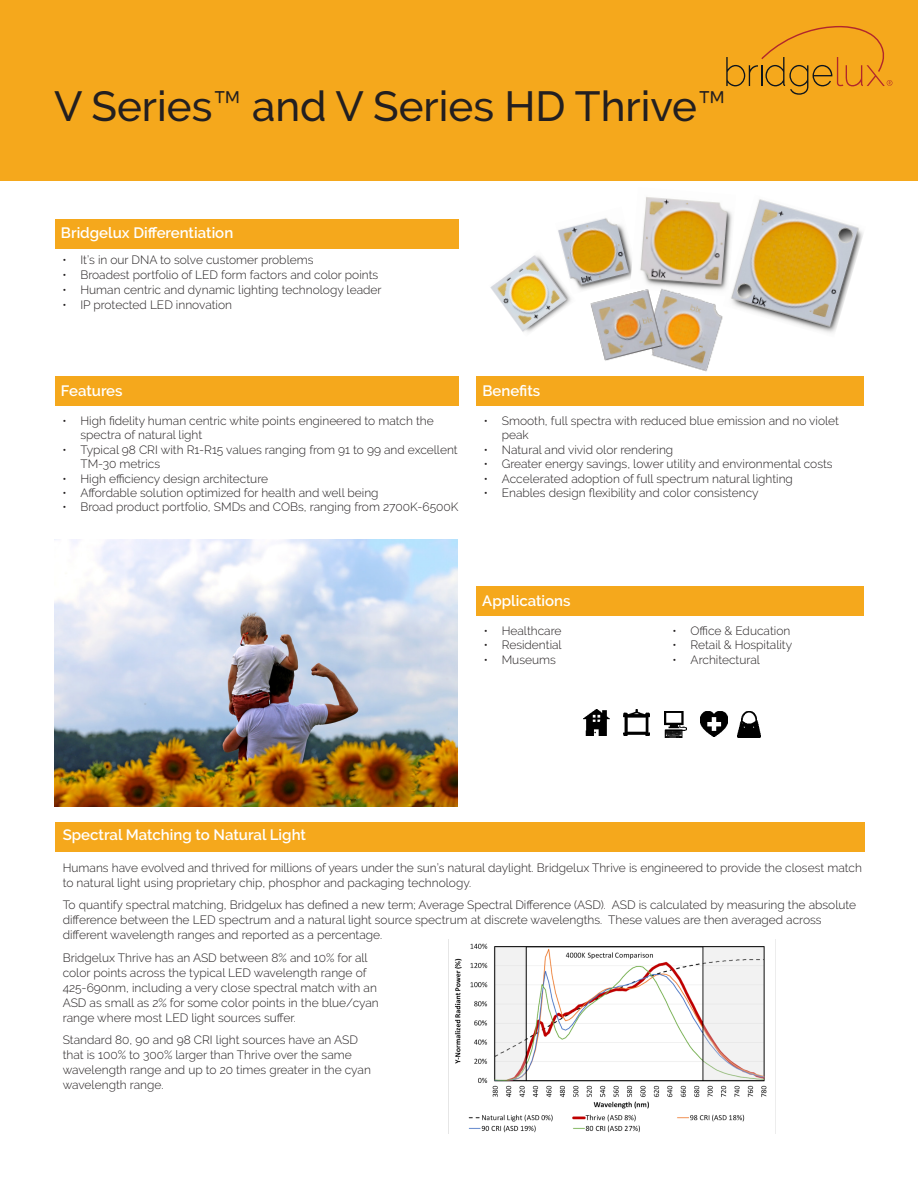
<style>
.page{position:relative;width:918px;height:1188px;background:#fff}
.page>*{position:absolute;margin:0;border:0;box-sizing:border-box;transform-origin:0 0}
.t1{font:500 42px "Raleway";color:#231f20}
.main_text_block{font:600 15px "Raleway";color:#fff}
.main_text_block-2{font:300 12px/15px "Raleway";color:#231f20}
.s1{font-weight:300}
</style>
<div class="page">
<img style="left:735px;top:199px;width:128px;height:134px">
<div style="left:0;top:0;width:918px;height:180px;background:#f5a81c"></div>
<img style="left:55px;top:540px;width:402px;height:266px">
<img style="left:583px;top:709px;width:26px;height:26px">
<div style="left:476px;top:586px;width:388px;height:30px;background:#f5a81c"></div>
<div style="left:55px;top:219px;width:403px;height:30px;background:#f5a81c"></div>
<div style="left:55px;top:376px;width:404px;height:30px;background:#f5a81c"></div>
<div style="left:476px;top:376px;width:388px;height:30px;background:#f5a81c"></div>
<svg style="left:726px;top:26px;width:166px;height:69px"></svg>
<img style="left:738px;top:712px;width:22px;height:25px">
<div style="left:55px;top:822px;width:810px;height:30px;background:#f5a81c"></div>
<img style="left:558px;top:218px;width:72px;height:72px">
<img style="left:624px;top:710px;width:26px;height:25px">
<img style="left:664px;top:712px;width:23px;height:25px">
<img style="left:701px;top:711px;width:27px;height:25px">
<img style="left:630px;top:197px;width:106px;height:99px">
<img style="left:448px;top:939px;width:328px;height:194px">
<img style="left:636px;top:285px;width:99px;height:87px">
<img style="left:589px;top:287px;width:76px;height:76px">
<img style="left:490px;top:249px;width:86px;height:83px">
<p class="t1" style="left:54px;top:82px;width:674px">V Series<span class="s1">™</span> and V Series HD Thrive<span class="s1">™</span></p>
<p class="main_text_block" style="left:61px;top:224px;width:174px">Bridgelux Differentiation</p>
<p class="main_text_block-2" style="left:62px;top:252px;width:253px">• It’s in our DNA to solve customer problems</p>
<p class="main_text_block-2" style="left:62px;top:267px;width:317px">• Broadest portfolio of LED form factors and color points</p>
<p class="main_text_block-2" style="left:62px;top:282px;width:321px">• Human centric and dynamic lighting technology leader</p>
<p class="main_text_block-2" style="left:62px;top:297px;width:171px">• IP protected LED innovation</p>
<p class="main_text_block" style="left:61px;top:382px;width:63px">Features</p>
<p class="main_text_block-2" style="left:80px;top:413px;width:355px;line-height:14.4px;text-indent:-18px">• High fidelity human centric white points engineered to match the spectra of natural light</p>
<p class="main_text_block-2" style="left:80px;top:442px;width:379px;line-height:14.4px;text-indent:-18px">• Typical 98 CRI with R1-R15 values ranging from 91 to 99 and excellent<br>TM-30 metrics</p>
<p class="main_text_block-2" style="left:62px;top:471px;width:207px">• High efficiency design architecture</p>
<p class="main_text_block-2" style="left:62px;top:485px;width:318px">• Affordable solution optimized for health and well being</p>
<p class="main_text_block-2" style="left:62px;top:500px;width:398px">• Broad product portfolio, SMDs and COBs, ranging from 2700K-6500K</p>
<p class="main_text_block" style="left:482px;top:382px;width:59px">Benefits</p>
<p class="main_text_block-2" style="left:502px;top:414px;width:339px;line-height:14.4px;text-indent:-18px">• Smooth, full spectra with reduced blue emission and no violet peak</p>
<p class="main_text_block-2" style="left:484px;top:442px;width:191px">• Natural and vivid olor rendering</p>
<p class="main_text_block-2" style="left:484px;top:456px;width:350px">• Greater energy savings, lower utility and environmental costs</p>
<p class="main_text_block-2" style="left:484px;top:471px;width:311px">• Accelerated adoption of full spectrum natural lighting</p>
<p class="main_text_block-2" style="left:484px;top:485px;width:276px">• Enables design flexibility and color consistency</p>
<p class="main_text_block" style="left:482px;top:592px;width:90px">Applications</p>
<p class="main_text_block-2" style="left:484px;top:623px;width:79px">• Healthcare</p>
<p class="main_text_block-2" style="left:484px;top:638px;width:79px">• Residential</p>
<p class="main_text_block-2" style="left:484px;top:652px;width:74px">• Museums</p>
<p class="main_text_block-2" style="left:673px;top:623px;width:119px">• Office &amp; Education</p>
<p class="main_text_block-2" style="left:673px;top:638px;width:121px">• Retail &amp; Hospitality</p>
<p class="main_text_block-2" style="left:673px;top:652px;width:89px">• Architectural</p>
<p class="main_text_block" style="left:63px;top:826px;width:245px">Spectral Matching to Natural Light</p>
<p class="main_text_block-2" style="left:63px;top:860px;width:801px">Humans have evolved and thrived for millions of years under the sun’s natural daylight. Bridgelux Thrive is engineered to provide the closest match to natural light using proprietary chip, phosphor and packaging technology.</p>
<p class="main_text_block-2" style="left:63px;top:898px;width:795px">To quantify spectral matching, Bridgelux has defined a new term; Average Spectral Difference (ASD). ASD is calculated by measuring the absolute difference between the LED spectrum and a natural light source spectrum at discrete wavelengths. These values are then averaged across different wavelength ranges and reported as a percentage.</p>
<p class="main_text_block-2" style="left:63px;top:950px;width:318px">Bridgelux Thrive has an ASD between 8% and 10% for all color points across the typical LED wavelength range of 425-690nm, including a very close spectral match with an ASD as small as 2% for some color points in the blue/cyan range where most LED light sources suffer.</p>
<p class="main_text_block-2" style="left:63px;top:1033px;width:310px">Standard 80, 90 and 98 CRI light sources have an ASD that is 100% to 300% larger than Thrive over the same wavelength range and up to 20 times greater in the cyan wavelength range.</p>
</div>
